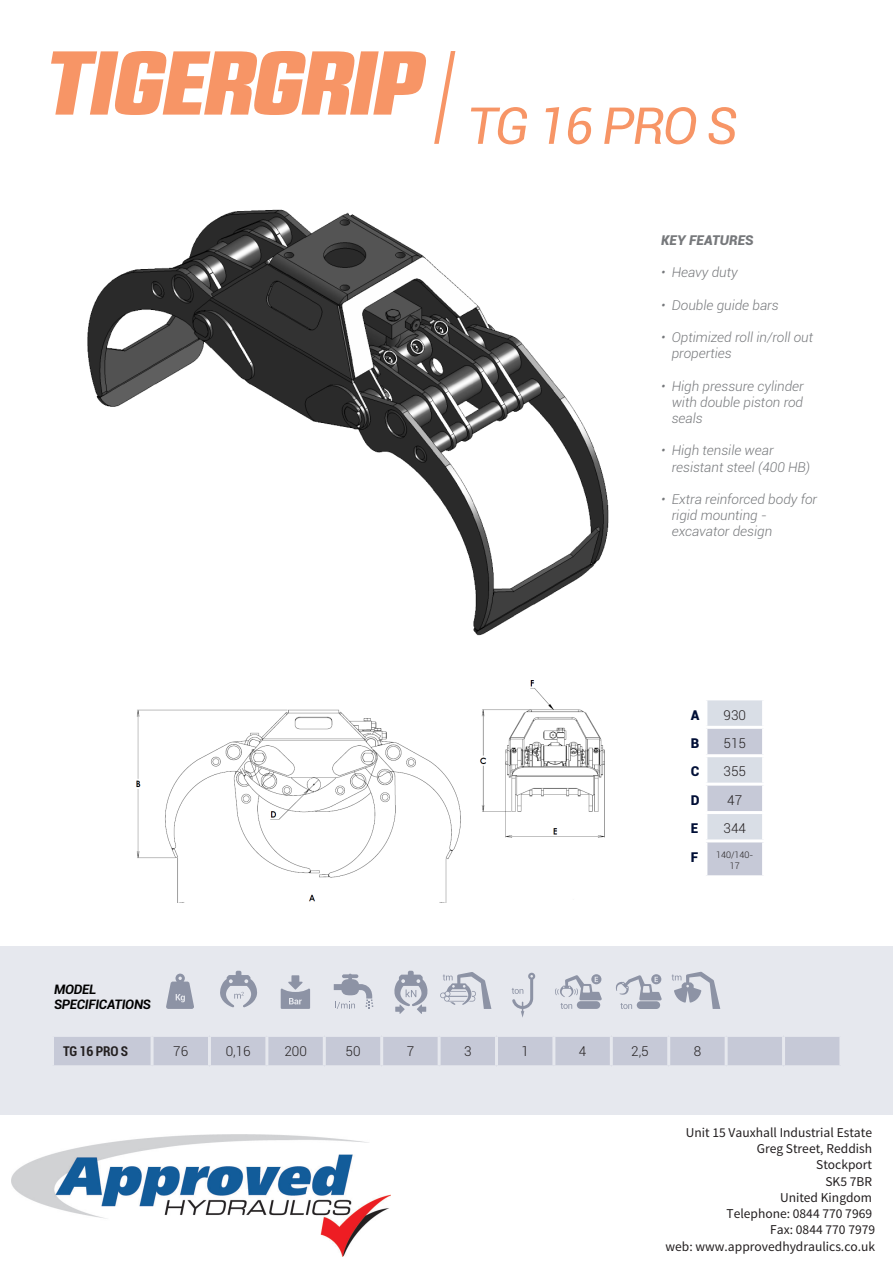
<style>
.page{position:relative;width:893px;height:1263px;background:#fff}
.page>*{position:absolute;margin:0;border:0;box-sizing:border-box;transform-origin:0 0}
.t1{font:italic 51px "Roboto";letter-spacing:-.04em;color:#f79566}
.t2{font:italic 300 13.5px/16.2px "Roboto";color:#76787b}
.t3{font:13.5px/16.2px "Source Sans Pro";color:#221e1f;text-align:right}
.t4{font:300 13.5px "Roboto";color:#231f20}
.t5{font:italic 900 13.5px "Roboto";color:#76787b}
.t6{font:700 condensed 13.5px "Roboto";letter-spacing:-.02em;color:#231f20}
.t7{font:900 13.5px "Roboto";color:#000f36}
.t8{font:italic 700 13.05px/15.6px "Roboto";letter-spacing:-.02em;color:#010101}
.t9{font:300 9px/10.8px "Roboto";color:#231f20;text-align:center}
</style>
<div class="page">
<div style="left:0;top:946px;width:893px;height:169px;background:#e6e8ee"></div>
<div style="left:54px;top:1037px;width:785px;height:28px;background:#c6c9d7"></div>
<hr style="left:151px;top:1037px;width:3px;height:28px;background:#e6e8ee">
<hr style="left:208px;top:1037px;width:3px;height:28px;background:#e6e8ee">
<hr style="left:265px;top:1037px;width:3px;height:28px;background:#e6e8ee">
<hr style="left:323px;top:1037px;width:3px;height:28px;background:#e6e8ee">
<hr style="left:380px;top:1037px;width:3px;height:28px;background:#e6e8ee">
<hr style="left:438px;top:1037px;width:3px;height:28px;background:#e6e8ee">
<hr style="left:495px;top:1037px;width:3px;height:28px;background:#e6e8ee">
<hr style="left:552px;top:1037px;width:3px;height:28px;background:#e6e8ee">
<hr style="left:610px;top:1037px;width:3px;height:28px;background:#e6e8ee">
<hr style="left:667px;top:1037px;width:3px;height:28px;background:#e6e8ee">
<hr style="left:725px;top:1037px;width:3px;height:28px;background:#e6e8ee">
<hr style="left:782px;top:1037px;width:3px;height:28px;background:#e6e8ee">
<svg style="left:166px;top:973px;width:28px;height:36px"></svg>
<svg style="left:220px;top:971px;width:37px;height:36px"></svg>
<svg style="left:281px;top:975px;width:29px;height:34px"></svg>
<svg style="left:334px;top:974px;width:39px;height:35px"></svg>
<svg style="left:394px;top:971px;width:34px;height:43px"></svg>
<svg style="left:440px;top:972px;width:51px;height:37px"></svg>
<svg style="left:512px;top:973px;width:23px;height:45px"></svg>
<svg style="left:555px;top:974px;width:47px;height:35px"></svg>
<svg style="left:616px;top:974px;width:46px;height:35px"></svg>
<svg style="left:672px;top:972px;width:48px;height:37px"></svg>
<svg style="left:707px;top:700px;width:55px;height:175px;background:#cfd3de"></svg>
<hr style="left:704px;top:726px;width:61px;height:3px;background:#fff">
<hr style="left:704px;top:754px;width:61px;height:3px;background:#fff">
<hr style="left:704px;top:783px;width:61px;height:3px;background:#fff">
<hr style="left:704px;top:811px;width:61px;height:3px;background:#fff">
<hr style="left:704px;top:839px;width:61px;height:3px;background:#fff">
<img style="left:87px;top:209px;width:522px;height:427px">
<svg style="left:51px;top:51px;width:375px;height:64px"></svg>
<svg style="left:434px;top:51px;width:21px;height:93px"></svg>
<img style="left:136px;top:680px;width:469px;height:223px">
<img style="left:12px;top:1134px;width:378px;height:123px">
<p class="t1" style="left:467px;top:90px;width:271px">TG 16 PRO S</p>
<p class="t5" style="left:661px;top:230px;width:94px">KEY FEATURES</p>
<p class="t2" style="left:661px;top:264px;width:78px">• Heavy duty</p>
<p class="t2" style="left:661px;top:296px;width:119px">• Double guide bars</p>
<p class="t2" style="left:672px;top:329px;width:143px;text-indent:-10px">• Optimized roll in/roll out properties</p>
<p class="t2" style="left:672px;top:377px;width:134px;text-align:justify;text-indent:-10px">• High pressure cylinder with double piston rod seals</p>
<p class="t2" style="left:672px;top:442px;width:140px;text-indent:-10px">• High tensile wear resistant steel (400 HB)</p>
<p class="t2" style="left:672px;top:491px;width:147px;text-indent:-10px">• Extra reinforced body for rigid mounting - excavator design</p>
<p class="t8" style="left:54px;top:980px;width:98px">MODEL<br>SPECIFICATIONS</p>
<p class="t7" style="left:691px;top:705px;width:10px">A</p>
<p class="t4" style="left:723px;top:705px;width:24px">930</p>
<p class="t7" style="left:691px;top:734px;width:10px">B</p>
<p class="t4" style="left:723px;top:734px;width:24px">515</p>
<p class="t7" style="left:691px;top:762px;width:10px">C</p>
<p class="t4" style="left:723px;top:762px;width:24px">355</p>
<p class="t7" style="left:691px;top:790px;width:10px">D</p>
<p class="t4" style="left:727px;top:791px;width:16px">47</p>
<p class="t7" style="left:691px;top:819px;width:9px">E</p>
<p class="t4" style="left:723px;top:819px;width:24px">344</p>
<p class="t7" style="left:691px;top:847px;width:9px">F</p>
<p class="t9" style="left:716px;top:849px;width:39px">140/140-<br>17</p>
<p class="t6" style="left:63px;top:1042px;width:67px">TG 16 PRO S</p>
<p class="t4" style="left:173px;top:1042px;width:16px">76</p>
<p class="t4" style="left:226px;top:1042px;width:27px">0,16</p>
<p class="t4" style="left:284px;top:1042px;width:24px">200</p>
<p class="t4" style="left:345px;top:1042px;width:16px">50</p>
<p class="t4" style="left:407px;top:1042px;width:9px">7</p>
<p class="t4" style="left:464px;top:1042px;width:9px">3</p>
<p class="t4" style="left:521px;top:1042px;width:9px">1</p>
<p class="t4" style="left:579px;top:1042px;width:9px">4</p>
<p class="t4" style="left:631px;top:1042px;width:19px">2,5</p>
<p class="t4" style="left:694px;top:1042px;width:9px">8</p>
<p class="t3" style="left:665px;top:1125px;width:211px">Unit 15 Vauxhall Industrial Estate<br>Greg Street, Reddish<br>Stockport<br>SK5 7BR<br>United Kingdom<br>Telephone: 0844 770 7969<br>Fax: 0844 770 7979<br>web: www.approvedhydraulics.co.uk</p>
</div>
